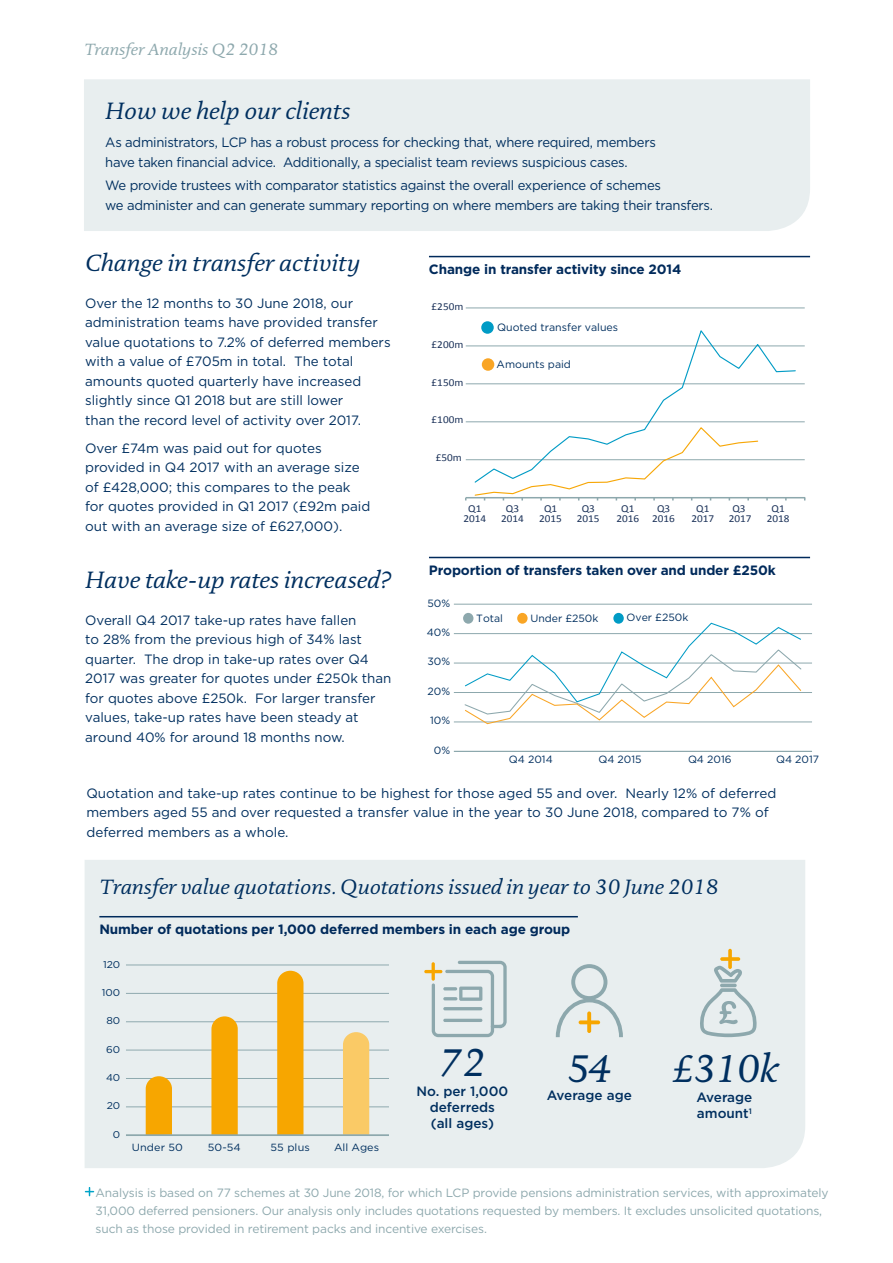
<style>
.page{position:relative;width:893px;height:1263px;background:#fff}
.page>*{position:absolute;margin:0;border:0;box-sizing:border-box;transform-origin:0 0}
.Stats{font:italic 39px "DTL Documenta TOT";letter-spacing:-.02em;color:#002f5f}
.t1{font:italic 24px "DTL Documenta TOT";color:#002f5f}
.t2{font:italic 21px "DTL Documenta TOT";color:#002f5f}
.t3{font:italic 16.5px "DTL Documenta TOT";color:#8da8ad}
.Copy{font:13.5px/19.5px "Gotham";color:#002f5f}
.Copy-2{font:13.5px/19.5px "Gotham";letter-spacing:-.02em;color:#002f5f}
.Chart_title{font:700 13.5px "Gotham";letter-spacing:-.01em;color:#002a5b}
.Stat_info{font:500 13.5px/16.2px "Gotham";color:#002f5f}
.Copy-3{font:12px/18px "Gotham";letter-spacing:-.01em;color:#8da8ad}
.t4{font:10.65px/10.6px "Calibri";color:#1d335a;text-align:center;scale:1.06 1}
.t5{font:10.65px "Gotham";color:#002f5f}
.t6{font:10.5px "Gotham";color:#002f5f}
.t7{font:10.35px "Gotham";letter-spacing:.005em;color:#002f5f;scale:1.04 1}
.t8{font:9.9px "Gotham";color:#002f5f;scale:1.04 1}
</style>
<div class="page">
<hr style="left:466px;top:308px;width:339px;height:1px;background:#8da8ad">
<hr style="left:466px;top:345px;width:339px;height:1px;background:#8da8ad">
<hr style="left:466px;top:383px;width:339px;height:1px;background:#8da8ad">
<hr style="left:466px;top:421px;width:339px;height:1px;background:#8da8ad">
<hr style="left:466px;top:459px;width:339px;height:1px;background:#8da8ad">
<hr style="left:466px;top:497px;width:339px;height:1px;background:#8da8ad">
<svg style="left:474px;top:330px;width:322px;height:131px"></svg>
<svg style="left:474px;top:426px;width:285px;height:74px"></svg>
<div style="left:482px;top:358px;width:12px;height:13px;background:#f9a525;border-radius:50%"></div>
<div style="left:481px;top:321px;width:13px;height:13px;background:#009bc5;border-radius:50%"></div>
<hr style="left:429px;top:256px;width:381px;height:1px;background:#002a5b">
<hr style="left:454px;top:604px;width:358px;height:1px;background:#8da8ad">
<hr style="left:454px;top:633px;width:358px;height:1px;background:#8da8ad">
<hr style="left:454px;top:663px;width:358px;height:1px;background:#8da8ad">
<hr style="left:454px;top:692px;width:358px;height:1px;background:#8da8ad">
<hr style="left:454px;top:722px;width:358px;height:1px;background:#8da8ad">
<hr style="left:454px;top:751px;width:358px;height:1px;background:#8da8ad">
<svg style="left:464px;top:622px;width:338px;height:103px"></svg>
<div style="left:613px;top:613px;width:11px;height:11px;background:#009bc5;border-radius:50%"></div>
<div style="left:517px;top:613px;width:11px;height:11px;background:#f9a525;border-radius:50%"></div>
<div style="left:463px;top:613px;width:10px;height:11px;background:#8da8ad;border-radius:50%"></div>
<hr style="left:429px;top:557px;width:381px;height:1px;background:#002a5b">
<div style="left:85px;top:860px;width:720px;height:308px;background:#e8eeef"></div>
<svg style="left:424px;top:961px;width:83px;height:76px;background:#d0dad9"></svg>
<svg style="left:556px;top:964px;width:67px;height:73px;background:#d9e0dd"></svg>
<hr style="left:126px;top:964px;width:263px;height:1px;background:#8da8ad">
<hr style="left:126px;top:993px;width:263px;height:1px;background:#8da8ad">
<hr style="left:126px;top:1021px;width:263px;height:1px;background:#8da8ad">
<hr style="left:126px;top:1050px;width:263px;height:1px;background:#8da8ad">
<hr style="left:126px;top:1078px;width:263px;height:1px;background:#8da8ad">
<hr style="left:126px;top:1106px;width:263px;height:1px;background:#8da8ad">
<div style="left:343px;top:1032px;width:26px;height:102px;background:#faca66"></div>
<div style="left:146px;top:1076px;width:26px;height:58px;background:#f7a600"></div>
<svg style="left:211px;top:1016px;width:27px;height:118px;background:#f5a90c"></svg>
<div style="left:277px;top:971px;width:26px;height:163px;background:#f7a600"></div>
<hr style="left:126px;top:1134px;width:263px;height:2px;background:#8da8ad">
<svg style="left:714px;top:949px;width:28px;height:33px"></svg>
<svg style="left:699px;top:988px;width:58px;height:49px;background:#cfdadc"></svg>
<hr style="left:720px;top:984px;width:17px;height:3px;background:#8da8ad;border-radius:2px">
<hr style="left:99px;top:916px;width:479px;height:1px;background:#002a5b">
<svg style="left:86px;top:1187px;width:8px;height:8px"></svg>
<div style="left:84px;top:79px;width:726px;height:152px;background:#e8eeef"></div>
<p class="t3" style="left:85px;top:40px;width:195px">Transfer Analysis Q2 2018</p>
<p class="t1" style="left:105px;top:96px;width:247px">How we help our clients</p>
<p class="Copy-2" style="left:105px;top:132px;width:552px">As administrators, LCP has a robust process for checking that, where required, members have taken financial advice. Additionally, a specialist team reviews suspicious cases.</p>
<p class="Copy-2" style="left:105px;top:175px;width:609px">We provide trustees with comparator statistics against the overall experience of schemes<br>we administer and can generate summary reporting on where members are taking their transfers.</p>
<p class="t1" style="left:85px;top:248px;width:277px">Change in transfer activity</p>
<p class="Copy" style="left:85px;top:293px;width:307px">Over the 12 months to 30 June 2018, our administration teams have provided transfer value quotations to 7.2% of deferred members with a value of £705m in total. The total amounts quoted quarterly have increased slightly since Q1 2018 but are still lower<br>than the record level of activity over 2017.</p>
<p class="Copy" style="left:85px;top:438px;width:287px">Over £74m was paid out for quotes provided in Q4 2017 with an average size of £428,000; this compares to the peak for quotes provided in Q1 2017 (£92m paid out with an average size of £627,000).</p>
<p class="t1" style="left:85px;top:566px;width:308px">Have take-up rates increased?</p>
<p class="Copy" style="left:85px;top:610px;width:308px">Overall Q4 2017 take-up rates have fallen<br>to 28% from the previous high of 34% last quarter. The drop in take-up rates over Q4<br>2017 was greater for quotes under £250k than for quotes above £250k. For larger transfer values, take-up rates have been steady at around 40% for around 18 months now.</p>
<p class="Chart_title" style="left:429px;top:261px;width:254px">Change in transfer activity since 2014</p>
<p class="t4" style="left:432px;top:301px;width:31px">£250m</p>
<p class="t4" style="left:432px;top:339px;width:31px">£200m</p>
<p class="t4" style="left:432px;top:377px;width:31px">£150m</p>
<p class="t4" style="left:432px;top:414px;width:31px">£100m</p>
<p class="t4" style="left:436px;top:452px;width:26px">£50m</p>
<p class="t5" style="left:497px;top:321px;width:123px">Quoted transfer values</p>
<p class="t5" style="left:497px;top:357px;width:76px">Amounts paid</p>
<p class="t4" style="left:463px;top:503px;width:23px">Q1<br>2014</p>
<p class="t4" style="left:501px;top:503px;width:23px">Q3<br>2014</p>
<p class="t4" style="left:539px;top:503px;width:23px">Q1<br>2015</p>
<p class="t4" style="left:577px;top:503px;width:23px">Q3<br>2015</p>
<p class="t4" style="left:616px;top:503px;width:23px">Q1<br>2016</p>
<p class="t4" style="left:652px;top:503px;width:23px">Q3<br>2016</p>
<p class="t4" style="left:691px;top:503px;width:23px">Q1<br>2017</p>
<p class="t4" style="left:729px;top:503px;width:23px">Q3<br>2017</p>
<p class="t4" style="left:767px;top:503px;width:23px">Q1<br>2018</p>
<p class="Chart_title" style="left:429px;top:561px;width:348px">Proportion of transfers taken over and under £250k</p>
<p class="t6" style="left:427px;top:596px;width:24px">50%</p>
<p class="t6" style="left:427px;top:625px;width:25px">40%</p>
<p class="t6" style="left:427px;top:655px;width:24px">30%</p>
<p class="t6" style="left:428px;top:684px;width:24px">20%</p>
<p class="t6" style="left:430px;top:714px;width:22px">10%</p>
<p class="t6" style="left:434px;top:743px;width:18px">0%</p>
<p class="t6" style="left:476px;top:612px;width:28px">Total</p>
<p class="t6" style="left:530px;top:612px;width:70px">Under £250k</p>
<p class="t6" style="left:626px;top:611px;width:63px">Over £250k</p>
<p class="t6" style="left:509px;top:752px;width:45px">Q4 2014</p>
<p class="t6" style="left:598px;top:752px;width:45px">Q4 2015</p>
<p class="t6" style="left:688px;top:752px;width:45px">Q4 2016</p>
<p class="t6" style="left:776px;top:752px;width:45px">Q4 2017</p>
<p class="Copy" style="left:86px;top:783px;width:691px">Quotation and take-up rates continue to be highest for those aged 55 and over. Nearly 12% of deferred members aged 55 and over requested a transfer value in the year to 30 June 2018, compared to 7% of deferred members as a whole.</p>
<p class="t2" style="left:101px;top:874px;width:619px">Transfer value quotations. Quotations issued in year to 30 June 2018</p>
<p class="Chart_title" style="left:99px;top:921px;width:472px">Number of quotations per 1,000 deferred members in each age group</p>
<p class="t8" style="left:103px;top:958px;width:18px">120</p>
<p class="t8" style="left:102px;top:986px;width:19px">100</p>
<p class="t8" style="left:106px;top:1014px;width:15px">80</p>
<p class="t8" style="left:106px;top:1043px;width:15px">60</p>
<p class="t8" style="left:106px;top:1071px;width:15px">40</p>
<p class="t8" style="left:107px;top:1099px;width:15px">20</p>
<p class="t8" style="left:113px;top:1128px;width:9px">0</p>
<p class="t7" style="left:132px;top:1141px;width:51px">Under 50</p>
<p class="t7" style="left:208px;top:1141px;width:33px">50-54</p>
<p class="t7" style="left:271px;top:1141px;width:39px">55 plus</p>
<p class="t7" style="left:334px;top:1141px;width:45px">All Ages</p>
<p class="Stats" style="left:439px;top:1039px;width:48px">72</p>
<p class="Stats" style="left:566px;top:1045px;width:47px">54</p>
<p class="Stats" style="left:671px;top:1045px;width:109px">£310k</p>
<p class="Stat_info" style="left:416px;top:1083px;width:93px">No. per 1,000</p>
<p class="Stat_info" style="left:547px;top:1087px;width:87px">Average age</p>
<p class="Stat_info" style="left:430px;top:1099px;width:67px">deferreds</p>
<p class="Stat_info" style="left:431px;top:1115px;width:65px">(all ages)</p>
<p class="Stat_info" style="left:696px;top:1089px;width:57px">Average amount<sup>1</sup></p>
<p class="Copy-3" style="left:96px;top:1183px;width:735px">Analysis is based on 77 schemes at 30 June 2018, for which LCP provide pensions administration services, with approximately<br>31,000 deferred pensioners. Our analysis only includes quotations requested by members. It excludes unsolicited quotations, such as those provided in retirement packs and incentive exercises.</p>
</div>
